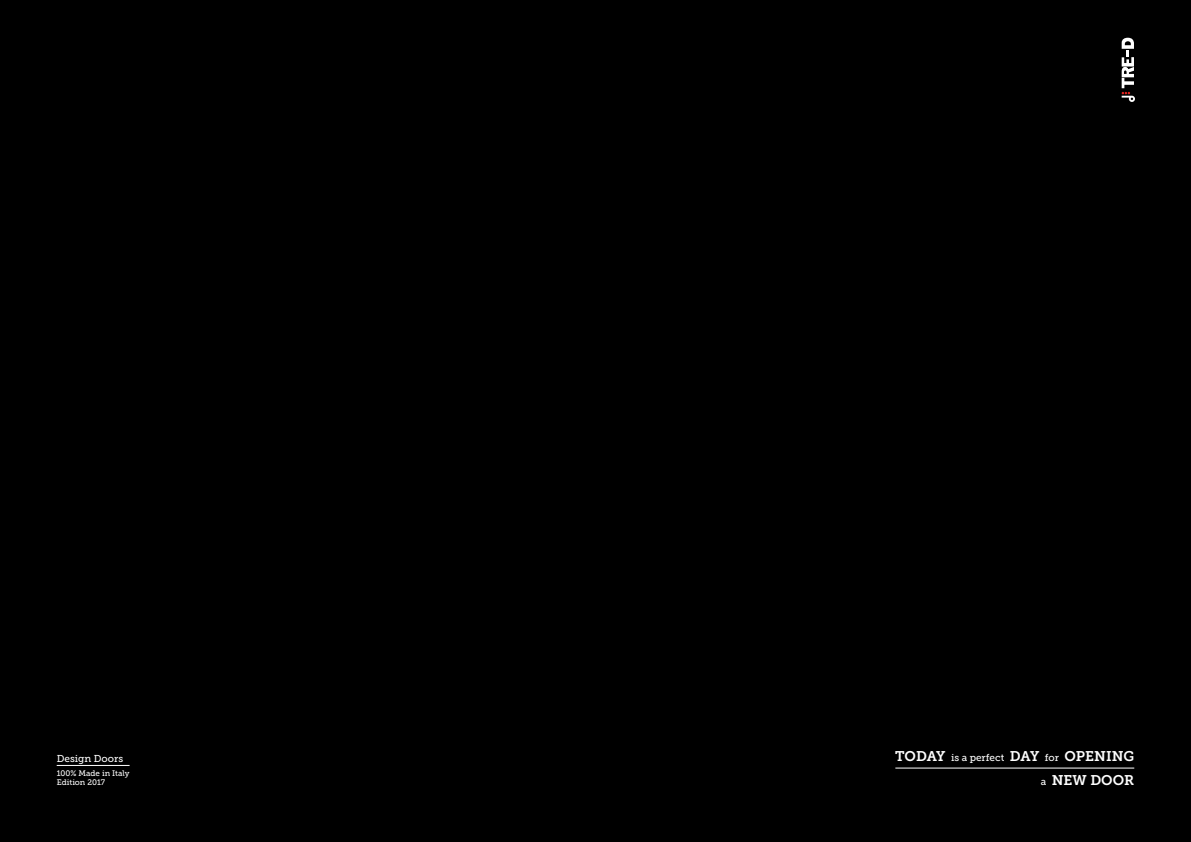
<style>
.page{position:relative;width:1191px;height:842px;background:#000}
.page>*{position:absolute;margin:0;border:0;box-sizing:border-box;transform-origin:0 0}
.t1{font:14px/24px "Museo Slab 700";color:#fff;text-align:right}
.t2{font:10px "Museo Slab 500";color:#fff}
.t3{font:8px/9.6px "Museo Slab 500";color:#fff}
.s1{font-family:"Museo Slab 500";font-size:10px}
</style>
<div class="page">
<hr style="left:57px;top:765px;width:73px;height:1px;background:#fff">
<hr style="left:895px;top:767px;width:239px;height:1px;background:#fff">
<svg style="left:1121px;top:38px;width:14px;height:64px"></svg>
<p class="t2" style="left:57px;top:752px;width:68px">Design Doors</p>
<p class="t1" style="left:895px;top:744px;width:241px">TODAY <span class="s1">is a perfect</span> DAY <span class="s1">for</span> OPENING <span class="s1">a</span> NEW DOOR</p>
<p class="t3" style="left:57px;top:768px;width:74px">100% Made in Italy<br>Edition 2017</p>
</div>
